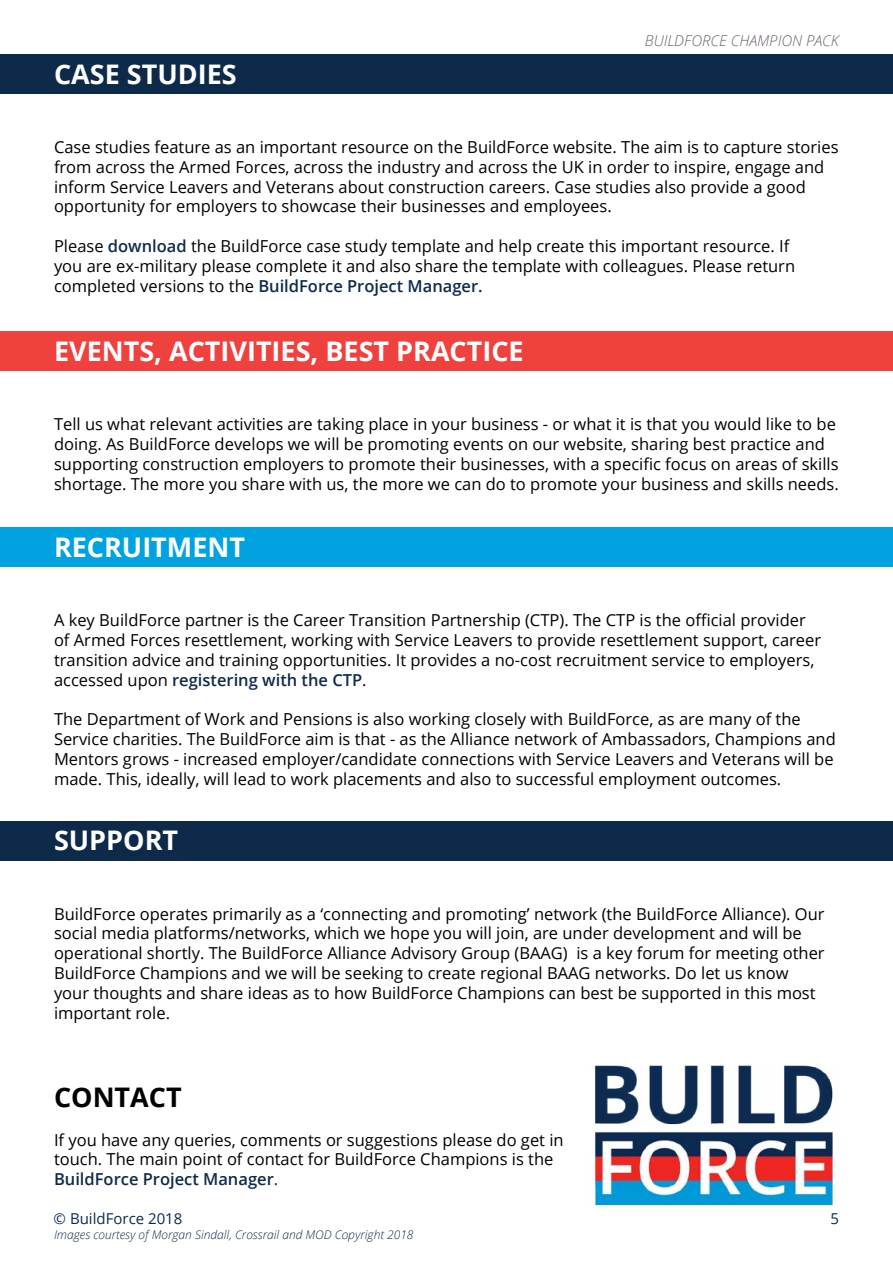
<style>
.page{position:relative;width:893px;height:1263px;background:#fff}
.page>*{position:absolute;margin:0;border:0;box-sizing:border-box;transform-origin:0 0}
.t1{font:700 27px "Open Sans";color:#fff}
.t2{font:700 27px "Open Sans";color:#000}
.t3{font:16.5px/19.8px "Open Sans";color:#000}
.t4{font:italic 300 15px "Open Sans";color:#6c626e}
.t5{font:15px "Open Sans";color:#0e2a4b}
.t6{font:italic 300 12px "Open Sans";color:#0e2a4b}
.s1{font-weight:600;color:#0e2a4b}
.s2{color:#0e2a4b}
</style>
<div class="page">
<div style="left:0;top:54px;width:893px;height:40px;background:#0e2a4b"></div>
<div style="left:0;top:331px;width:893px;height:40px;background:#ef413e"></div>
<div style="left:0;top:527px;width:893px;height:40px;background:#00a2e0"></div>
<div style="left:0;top:821px;width:893px;height:39px;background:#0e2a4b"></div>
<img style="left:594px;top:1065px;width:239px;height:141px">
<h1 class="t1" style="left:54px;top:55px;width:184px">CASE STUDIES</h1>
<p class="t4" style="left:645px;top:30px;width:196px">BUILDFORCE CHAMPION PACK</p>
<p class="t3" style="left:54px;top:137px;width:786px">Case studies feature as an important resource on the BuildForce website. The aim is to capture stories from across the Armed Forces, across the industry and across the UK in order to inspire, engage and inform Service Leavers and Veterans about construction careers. Case studies also provide a good opportunity for employers to showcase their businesses and employees.</p>
<p class="t3" style="left:54px;top:236px;width:743px">Please <span class="s1">download</span> the BuildForce case study template and help create this important resource. If you are ex-military please complete it and also share the template with colleagues. Please return completed versions to the <span class="s1">BuildForce Project Manager.</span></p>
<h1 class="t1" style="left:54px;top:332px;width:471px">EVENTS, ACTIVITIES, BEST PRACTICE</h1>
<p class="t3" style="left:54px;top:414px;width:786px">Tell us what relevant activities are taking place in your business - or what it is that you would like to be doing. As BuildForce develops we will be promoting events on our website, sharing best practice and supporting construction employers to promote their businesses, with a specific focus on areas of skills shortage. The more you share with us, the more we can do to promote your business and skills needs.</p>
<h1 class="t1" style="left:54px;top:528px;width:193px">RECRUITMENT</h1>
<p class="t3" style="left:54px;top:610px;width:769px">A key BuildForce partner is the Career Transition Partnership (CTP). The CTP is the official provider of Armed Forces resettlement, working with Service Leavers to provide resettlement support, career transition advice and training opportunities. It provides a no-cost recruitment service to employers, accessed upon <span class="s1">registering with the CTP</span>.</p>
<p class="t3" style="left:54px;top:709px;width:783px">The Department of Work and Pensions is also working closely with BuildForce, as are many of the Service charities. The BuildForce aim is that - as the Alliance network of Ambassadors, Champions and Mentors grows - increased employer/candidate connections with Service Leavers and Veterans will be made. This, ideally, will lead to work placements and also to successful employment outcomes.</p>
<h1 class="t1" style="left:54px;top:821px;width:126px">SUPPORT</h1>
<p class="t3" style="left:54px;top:903px;width:772px">BuildForce operates primarily as a ‘connecting and promoting’ network (the BuildForce Alliance). Our social media platforms/networks, which we hope you will join, are under development and will be operational shortly. The BuildForce Alliance Advisory Group (BAAG) is a key forum for meeting other BuildForce Champions and we will be seeking to create regional BAAG networks. Do let us know your thoughts and share ideas as to how BuildForce Champions can best be supported in this most important role.</p>
<h1 class="t2" style="left:54px;top:1078px;width:129px">CONTACT</h1>
<p class="t3" style="left:54px;top:1129px;width:511px">If you have any queries, comments or suggestions please do get in touch. The main point of contact for BuildForce Champions is the<br><span class="s1">BuildForce Project Manager</span><span class="s2">.</span></p>
<p class="t5" style="left:54px;top:1209px;width:130px">© BuildForce 2018</p>
<p class="t5" style="left:830px;top:1209px;width:10px">5</p>
<p class="t6" style="left:54px;top:1227px;width:361px">Images courtesy of Morgan Sindall, Crossrail and MOD Copyright 2018</p>
</div>
